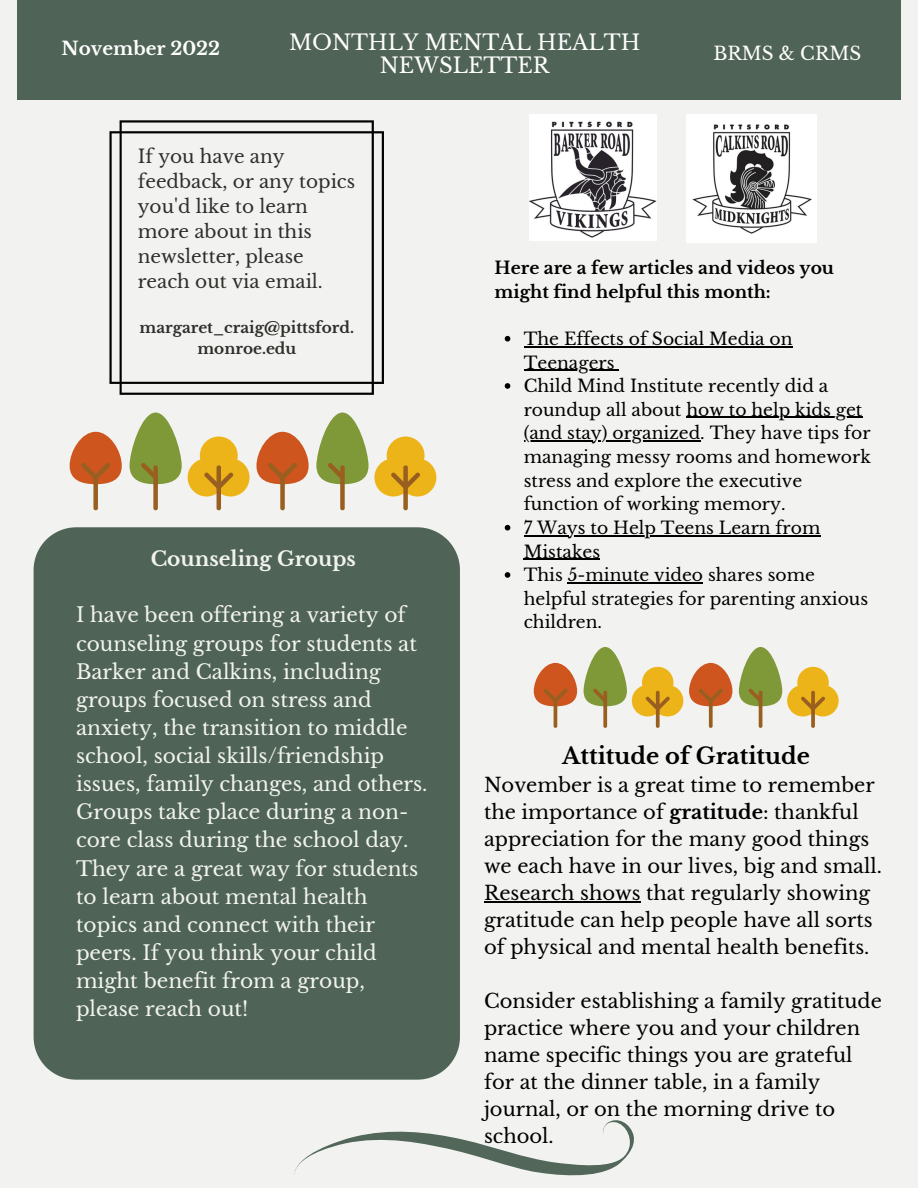
<style>
.page{position:relative;width:918px;height:1188px;background:#f2f3f0}
.page>*{position:absolute;margin:0;border:0;box-sizing:border-box;transform-origin:0 0}
.t1{font:700 22.5px "Libre Baskerville";color:#000}
.t2{font:21.15px/23.2px "Libre Baskerville";color:#fff;text-align:center}
.t3{font:20.1px/28.2px "Libre Baskerville";color:#f2f3f0}
.t4{font:700 20.1px "Libre Baskerville";color:#f2f3f0}
.t5{font:19.5px/27px "Libre Baskerville";color:#000}
.t6{font:18.45px/24.9px "Libre Baskerville";color:#2e2e2a}
.t7{font:700 18.3px "Libre Baskerville";color:#fff}
.t8{font:18.3px "Libre Baskerville";color:#fff}
.t9{font:17.1px/23.7px "Libre Baskerville";color:#000}
.t10{font:700 17.1px/23.7px "Libre Baskerville";color:#000}
.t11{font:700 15.3px/21.1px "Libre Baskerville";color:#2e2e2a;text-align:center}
.s1{font-weight:700}
</style>
<div class="page">
<div style="left:17px;top:0;width:883px;height:100px;background:#4f6456"></div>
<img style="left:530px;top:115px;width:127px;height:126px">
<img style="left:686px;top:115px;width:131px;height:128px">
<svg style="left:109px;top:120px;width:275px;height:275px"></svg>
<svg style="left:294px;top:1120px;width:340px;height:56px"></svg>
<div style="left:34px;top:527px;width:426px;height:553px;background:#4f6456"></div>
<div style="left:200px;top:437px;width:38px;height:38px;background:#edb41a;border-radius:50%"></div>
<div style="left:188px;top:458px;width:37px;height:39px;background:#edb41a;border-radius:50%"></div>
<div style="left:212px;top:458px;width:38px;height:39px;background:#edb41a;border-radius:50%"></div>
<svg style="left:203px;top:465px;width:32px;height:45px"></svg>
<svg style="left:70px;top:432px;width:52px;height:78px"></svg>
<svg style="left:130px;top:413px;width:52px;height:97px"></svg>
<div style="left:387px;top:437px;width:38px;height:38px;background:#edb41a;border-radius:50%"></div>
<div style="left:374px;top:458px;width:38px;height:39px;background:#edb41a;border-radius:50%"></div>
<div style="left:399px;top:458px;width:37px;height:39px;background:#edb41a;border-radius:50%"></div>
<svg style="left:390px;top:465px;width:31px;height:45px"></svg>
<svg style="left:256px;top:432px;width:53px;height:78px"></svg>
<svg style="left:316px;top:413px;width:53px;height:97px"></svg>
<svg style="left:505px;top:336px;width:5px;height:6px"></svg>
<hr style="left:524px;top:346px;width:269px;height:1px;background:#000">
<hr style="left:524px;top:370px;width:90px;height:1px;background:#000">
<svg style="left:505px;top:383px;width:5px;height:6px"></svg>
<hr style="left:686px;top:417px;width:176px;height:1px;background:#000">
<hr style="left:524px;top:441px;width:176px;height:1px;background:#000">
<svg style="left:505px;top:525px;width:5px;height:6px"></svg>
<hr style="left:524px;top:535px;width:296px;height:1px;background:#000">
<hr style="left:524px;top:559px;width:76px;height:1px;background:#000">
<svg style="left:505px;top:572px;width:5px;height:6px"></svg>
<hr style="left:568px;top:582px;width:135px;height:1px;background:#000">
<div style="left:642px;top:667px;width:31px;height:31px;background:#edb41a;border-radius:50%"></div>
<div style="left:632px;top:685px;width:31px;height:31px;background:#edb41a;border-radius:50%"></div>
<div style="left:652px;top:685px;width:31px;height:31px;background:#edb41a;border-radius:50%"></div>
<svg style="left:645px;top:690px;width:26px;height:38px"></svg>
<svg style="left:534px;top:663px;width:43px;height:65px"></svg>
<svg style="left:584px;top:647px;width:43px;height:81px"></svg>
<div style="left:797px;top:667px;width:32px;height:31px;background:#edb41a;border-radius:50%"></div>
<div style="left:787px;top:685px;width:32px;height:31px;background:#edb41a;border-radius:50%"></div>
<div style="left:807px;top:685px;width:32px;height:31px;background:#edb41a;border-radius:50%"></div>
<svg style="left:800px;top:690px;width:26px;height:38px"></svg>
<svg style="left:689px;top:663px;width:43px;height:65px"></svg>
<svg style="left:739px;top:647px;width:43px;height:81px"></svg>
<hr style="left:484px;top:901px;width:157px;height:1px;background:#000">
<p class="t2" style="left:289px;top:31px;width:353px">MONTHLY MENTAL HEALTH<br>NEWSLETTER</p>
<p class="t7" style="left:62px;top:37px;width:160px">November 2022</p>
<p class="t8" style="left:713px;top:42px;width:149px">BRMS &amp; CRMS</p>
<p class="t6" style="left:138px;top:144px;width:219px">If you have any feedback, or any topics you'd like to learn more about in this newsletter, please reach out via email.</p>
<p class="t11" style="left:139px;top:317px;width:216px">margaret_craig@pittsford. monroe.edu</p>
<p class="t9" style="left:524px;top:327px;width:349px">The Effects of Social Media on<br>Teenagers<br>Child Mind Institute recently did a roundup all about how to help kids get (and stay) organized. They have tips for managing messy rooms and homework stress and explore the executive function of working memory.<br>7 Ways to Help Teens Learn from<br>Mistakes<br>This 5-minute video shares some helpful strategies for parenting anxious children.</p>
<p class="t10" style="left:495px;top:256px;width:341px">Here are a few articles and videos you might find helpful this month:</p>
<p class="t4" style="left:151px;top:547px;width:207px">Counseling Groups</p>
<p class="t3" style="left:76px;top:601px;width:353px">I have been offering a variety of counseling groups for students at<br>Barker and Calkins, including groups focused on stress and anxiety, the transition to middle school, social skills/friendship issues, family changes, and others.<br>Groups take place during a non&shy;core class during the school day.<br>They are a great way for students to learn about mental health topics and connect with their peers. If you think your child might benefit from a group, please reach out!</p>
<p class="t1" style="left:562px;top:742px;width:249px">Attitude of Gratitude</p>
<p class="t5" style="left:484px;top:772px;width:399px">November is a great time to remember the importance of <span class="s1">gratitude</span>: thankful appreciation for the many good things we each have in our lives, big and small.<br>Research shows that regularly showing gratitude can help people have all sorts of physical and mental health benefits.</p>
<p class="t5" style="left:484px;top:988px;width:399px">Consider establishing a family gratitude practice where you and your children name specific things you are grateful for at the dinner table, in a family journal, or on the morning drive to school.</p>
</div>
